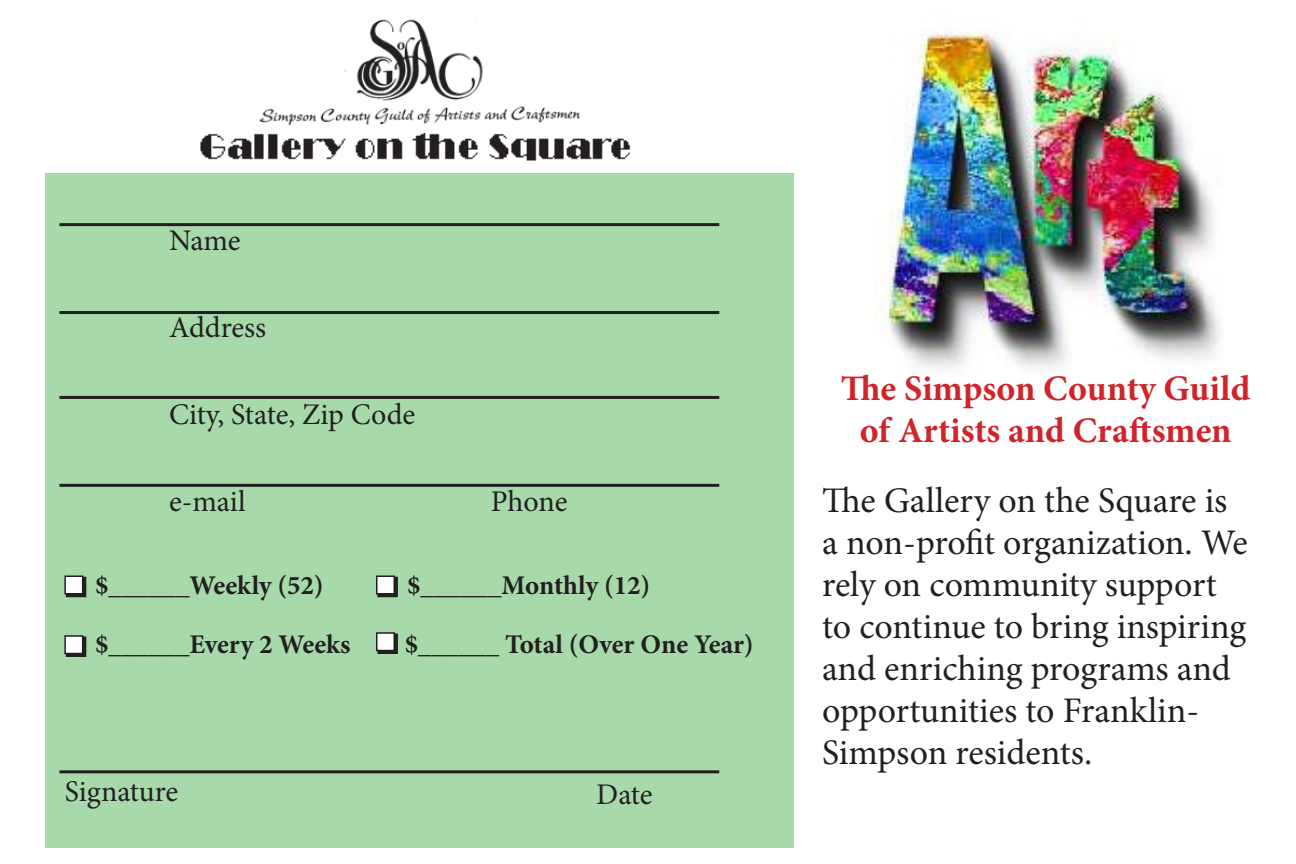
<style>
.page{position:relative;width:1296px;height:864px;background:#fff}
.page>*{position:absolute;margin:0;border:0;box-sizing:border-box;transform-origin:0 0}
.t1{font:36px/42px "Minion Pro";color:#231f20}
.t2{font:700 36px "Minion Pro";color:#d1232a}
.t3{font:30px "Minion Pro";letter-spacing:-.005em;color:#231f20}
.t4{font:700 27px "Minion Pro";color:#231f20}
</style>
<div class="page">
<img style="left:200px;top:133px;width:431px;height:28px">
<img style="left:880px;top:31px;width:340px;height:338px">
<div style="left:45px;top:173px;width:748px;height:674px;background:#a7d9ab"></div>
<hr style="left:59px;top:223px;width:660px;height:3px;background:#231f20">
<hr style="left:59px;top:311px;width:660px;height:3px;background:#231f20">
<hr style="left:59px;top:396px;width:660px;height:3px;background:#231f20">
<hr style="left:59px;top:770px;width:660px;height:3px;background:#231f20">
<hr style="left:59px;top:484px;width:660px;height:3px;background:#231f20">
<div style="left:66px;top:577px;width:20px;height:20px;border:3px solid #231f20"></div>
<div style="left:65px;top:576px;width:18px;height:18px;background:#fff"></div>
<div style="left:64px;top:575px;width:19px;height:20px;border:2px solid #231f20"></div>
<div style="left:377px;top:577px;width:21px;height:20px;border:3px solid #231f20"></div>
<div style="left:377px;top:576px;width:17px;height:18px;background:#fff"></div>
<div style="left:376px;top:575px;width:19px;height:20px;border:2px solid #231f20"></div>
<div style="left:377px;top:633px;width:21px;height:21px;border:3px solid #231f20"></div>
<div style="left:377px;top:633px;width:17px;height:18px;background:#fff"></div>
<div style="left:376px;top:632px;width:19px;height:19px;border:2px solid #231f20"></div>
<div style="left:66px;top:636px;width:20px;height:21px;border:3px solid #231f20"></div>
<div style="left:65px;top:636px;width:18px;height:18px;background:#fff"></div>
<div style="left:64px;top:635px;width:19px;height:19px;border:2px solid #231f20"></div>
<img style="left:259px;top:19px;width:321px;height:107px">
<p class="t3" style="left:169px;top:221px;width:73px">Name</p>
<p class="t3" style="left:169px;top:308px;width:98px">Address</p>
<p class="t3" style="left:169px;top:394px;width:248px">City, State, Zip Code</p>
<p class="t3" style="left:169px;top:481px;width:78px">e-mail</p>
<p class="t3" style="left:491px;top:481px;width:78px">Phone</p>
<p class="t4" style="left:95px;top:567px;width:230px">$______Weekly (52)</p>
<p class="t4" style="left:407px;top:567px;width:245px">$______Monthly (12)</p>
<p class="t4" style="left:95px;top:625px;width:257px">$______Every 2 Weeks</p>
<p class="t4" style="left:405px;top:625px;width:350px">$______ Total (Over One Year)</p>
<p class="t3" style="left:65px;top:771px;width:115px">Signature</p>
<p class="t3" style="left:596px;top:774px;width:58px">Date</p>
<p class="t2" style="left:841px;top:363px;width:411px">The Simpson County Guild</p>
<p class="t2" style="left:860px;top:405px;width:373px">of Artists and Craftsmen</p>
<p class="t1" style="left:822px;top:479px;width:427px">The Gallery on the Square is a non-profit organization. We rely on community support to continue to bring inspiring and enriching programs and opportunities to Franklin-<br>Simpson residents.</p>
</div>
